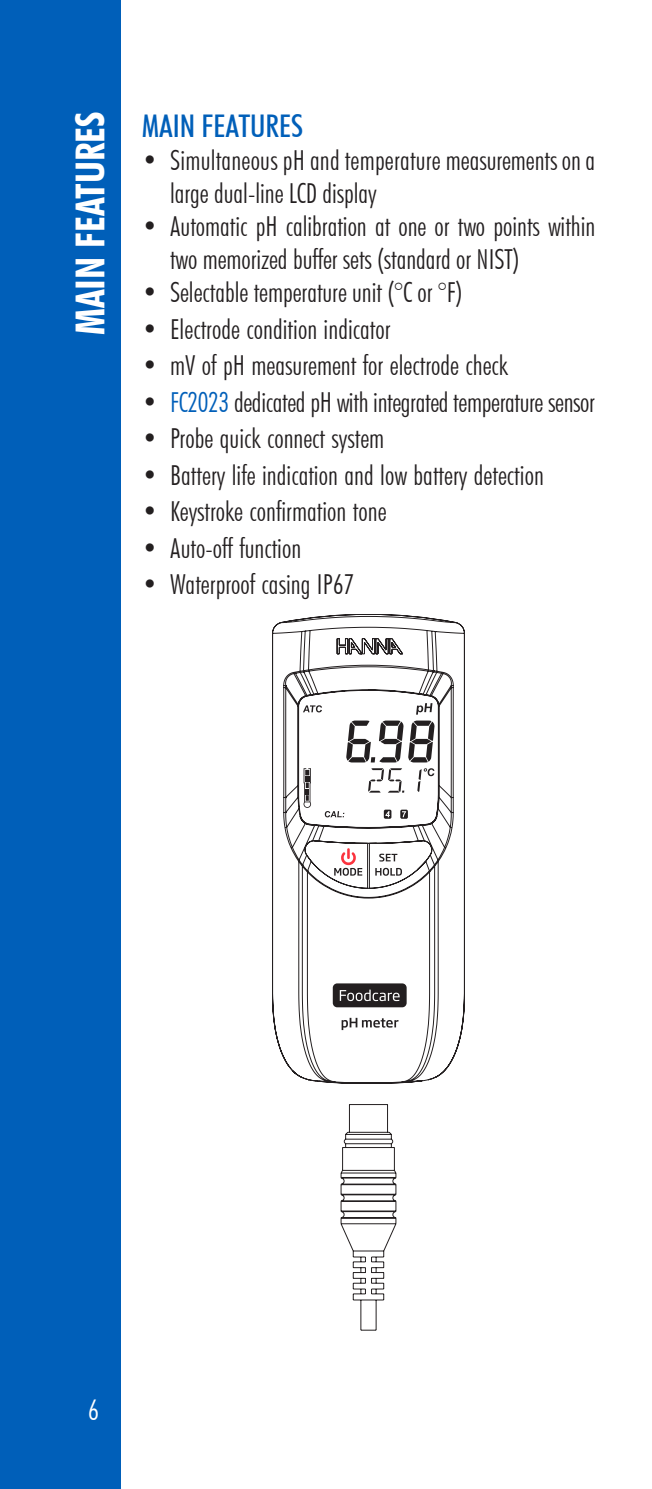
<style>
.page{position:relative;width:652px;height:1489px;background:#fff}
.page>*{position:absolute;margin:0;border:0;box-sizing:border-box;transform-origin:0 0}
.t1{font:700 condensed 40px "Futura BT";color:#fff}
.t2{font:500 condensed 31.25px "Futura BT";color:#005fb9}
.t3{font:300 condensed 28.5px "Futura BT";color:#fff}
.t4{font:300 condensed 27.5px/33px "Futura BT";color:#231f20}
.s1{color:#005fb9}
</style>
<div class="page">
<div style="left:0;top:0;width:120px;height:1488px;background:#005fb9"></div>
<svg style="left:340px;top:1104px;width:57px;height:226px"></svg>
<svg style="left:272px;top:614px;width:193px;height:469px"></svg>
<svg style="left:334px;top:848px;width:28px;height:27px"></svg>
<svg style="left:379px;top:853px;width:18px;height:8px"></svg>
<svg style="left:375px;top:867px;width:27px;height:8px"></svg>
<svg style="left:333px;top:983px;width:74px;height:24px;background:#413e3f"></svg>
<svg style="left:342px;top:1017px;width:56px;height:13px"></svg>
<h1 class="t1" style="left:66px;top:335px;width:225px;rotate:-90deg">MAIN FEATURES</h1>
<p class="t2" style="left:142px;top:107px;width:163px">MAIN FEATURES</p>
<p class="t4" style="left:170px;top:144px;width:427px;text-indent:-28px">• Simultaneous pH and temperature measurements on a large dual-line LCD display</p>
<p class="t4" style="left:170px;top:210px;width:427px;text-indent:-28px">• Automatic pH calibration at one or two points within two memorized buffer sets (standard or NIST)</p>
<p class="t4" style="left:142px;top:276px;width:322px">• Selectable temperature unit (°C or °F)</p>
<p class="t4" style="left:142px;top:312px;width:250px">• Electrode condition indicator</p>
<p class="t4" style="left:142px;top:349px;width:368px">• mV of pH measurement for electrode check</p>
<p class="t4" style="left:142px;top:385px;width:455px">• <span class="s1">FC2023</span> dedicated pH with integrated temperature sensor</p>
<p class="t4" style="left:142px;top:422px;width:244px">• Probe quick connect system</p>
<p class="t4" style="left:142px;top:458px;width:404px">• Battery life indication and low battery detection</p>
<p class="t4" style="left:142px;top:495px;width:246px">• Keystroke confirmation tone</p>
<p class="t4" style="left:142px;top:531px;width:161px">• Auto-off function</p>
<p class="t4" style="left:142px;top:568px;width:214px">• Waterproof casing IP67</p>
<p class="t3" style="left:88px;top:1392px;width:13px">6</p>
</div>
